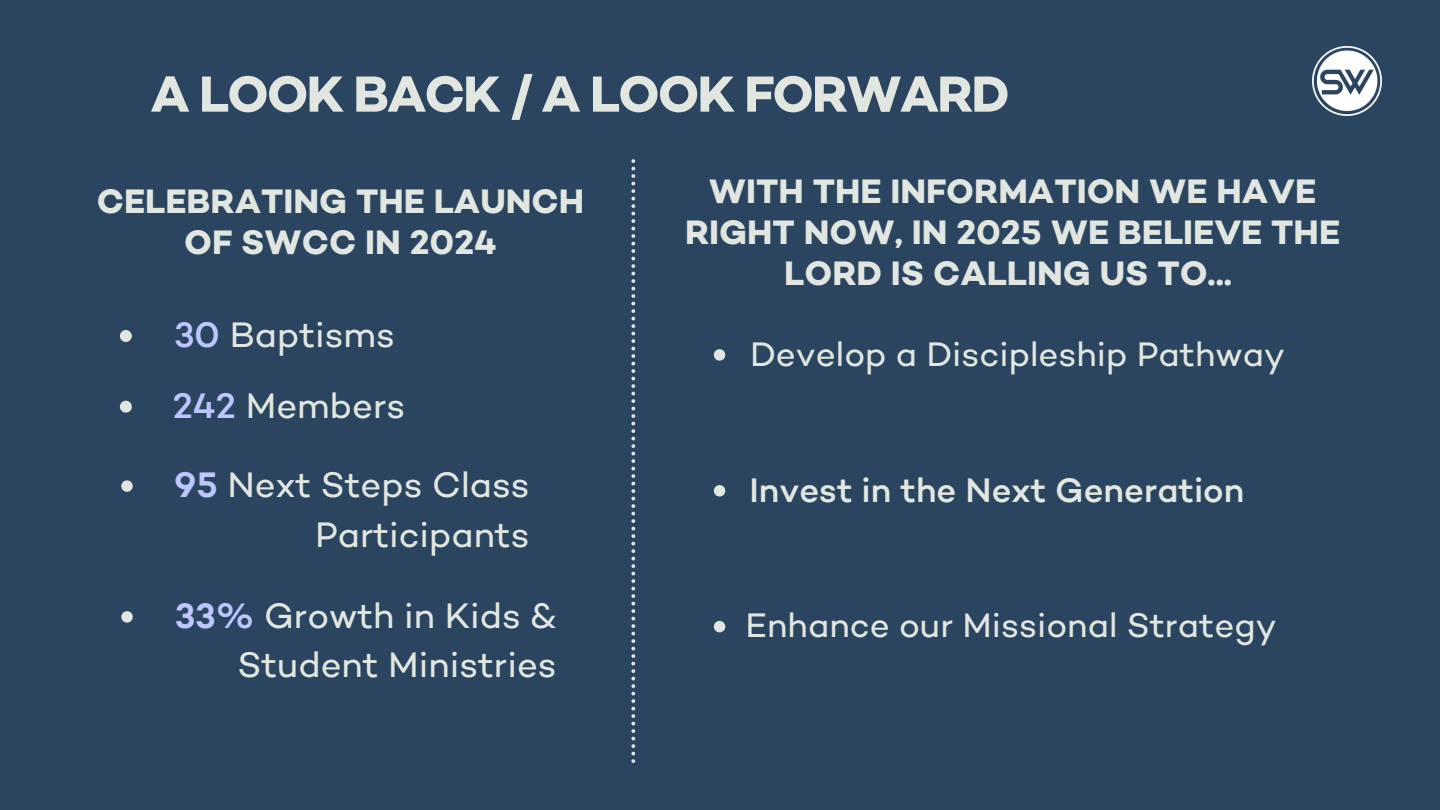
<style>
.page{position:relative;width:1440px;height:810px;background:#2b4560}
.page>*{position:absolute;margin:0;border:0;box-sizing:border-box;transform-origin:0 0}
.t1{font:700 51.7px "Campton";letter-spacing:-.04em;color:#e1e7e0}
.t2{font:36.1px/49.6px "Campton";color:#e1e7e0;text-align:right}
.t3{font:34.7px "Campton";color:#e1e7e0}
.t4{font:500 34.7px "Campton";color:#e1e7e0}
.t5{font:700 34.6px/40.7px "Campton";color:#e1e7e0;text-align:center}
.s1{font-weight:500;color:#bec6ff}
.s2{font-weight:600;color:#bec6ff}
</style>
<div class="page">
<svg style="left:631px;top:159px;width:4px;height:604px"></svg>
<svg style="left:120px;top:330px;width:12px;height:12px"></svg>
<svg style="left:121px;top:480px;width:12px;height:12px"></svg>
<svg style="left:714px;top:349px;width:11px;height:12px"></svg>
<svg style="left:714px;top:485px;width:11px;height:11px"></svg>
<svg style="left:714px;top:621px;width:11px;height:11px"></svg>
<svg style="left:121px;top:611px;width:12px;height:12px"></svg>
<svg style="left:120px;top:401px;width:12px;height:12px"></svg>
<img style="left:1312px;top:47px;width:69px;height:69px">
<h2 class="t1" style="left:150px;top:63px;width:861px">A LOOK BACK / A LOOK FORWARD</h2>
<p class="t5" style="left:97px;top:180px;width:489px">CELEBRATING THE LAUNCH<br>OF SWCC IN 2024</p>
<p class="t2" style="left:174px;top:310px;width:223px"><span class="s1">30</span> Baptisms</p>
<p class="t2" style="left:173px;top:380px;width:234px"><span class="s1">242</span> Members</p>
<p class="t2" style="left:174px;top:459px;width:357px"><span class="s2">95</span> Next Steps Class<br>Participants</p>
<p class="t5" style="left:685px;top:171px;width:657px">WITH THE INFORMATION WE HAVE<br>RIGHT NOW, IN 2025 WE BELIEVE THE<br>LORD IS CALLING US TO...</p>
<p class="t3" style="left:750px;top:333px;width:537px">Develop a Discipleship Pathway</p>
<p class="t4" style="left:749px;top:469px;width:497px">Invest in the Next Generation</p>
<h2 class="t2" style="left:175px;top:590px;width:383px"><span class="s2">33%</span> Growth in Kids &amp;</h2>
<p class="t3" style="left:746px;top:604px;width:533px">Enhance our Missional Strategy</p>
<h2 class="t2" style="left:237px;top:640px;width:321px">Student Ministries</h2>
</div>
